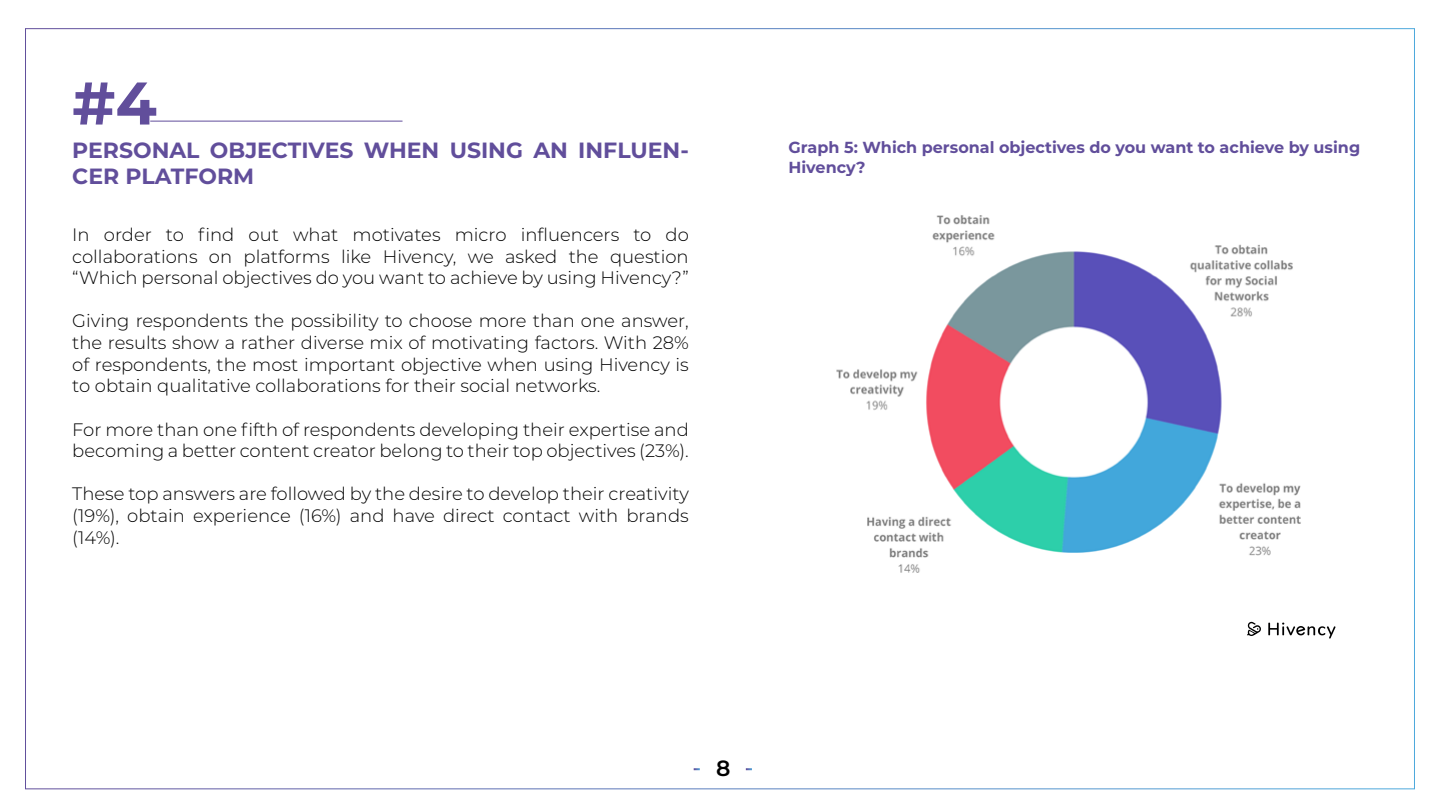
<style>
.page{position:relative;width:1440px;height:811px;background:#fff}
.page>*{position:absolute;margin:0;border:0;box-sizing:border-box;transform-origin:0 0}
.t1{font:700 60px "Montserrat";color:#614e9b}
.t2{font:700 22px/26.4px "Montserrat";color:#614e9b}
.t3{font:600 22px "Montserrat";color:#000}
.t4{font:300 18px/21.6px "Montserrat";color:#000;text-align:justify}
.t5{font:700 16px/19.2px "Montserrat";color:#614e9b}
</style>
<div class="page">
<hr style="left:150px;top:121px;width:253px;height:1px;background:#614e9b">
<img style="left:836px;top:215px;width:465px;height:358px">
<img style="left:1247px;top:621px;width:89px;height:18px">
<h1 class="t1" style="left:72px;top:60px;width:86px">#4</h1>
<p class="t2" style="left:72px;top:136px;width:618px">PERSONAL OBJECTIVES WHEN USING AN INFLUEN-<br>CER PLATFORM</p>
<p class="t4" style="left:72px;top:223px;width:618px">In order to find out what motivates micro influencers to do collaborations on platforms like Hivency, we asked the question “Which personal objectives do you want to achieve by using Hivency?”</p>
<p class="t4" style="left:72px;top:309px;width:618px">Giving respondents the possibility to choose more than one answer, the results show a rather diverse mix of motivating factors. With 28% of respondents, the most important objective when using Hivency is to obtain qualitative collaborations for their social networks.</p>
<p class="t4" style="left:72px;top:417px;width:618px">For more than one fifth of respondents developing their expertise and becoming a better content creator belong to their top objectives (23%).</p>
<p class="t4" style="left:72px;top:482px;width:618px">These top answers are followed by the desire to develop their creativity (19%), obtain experience (16%) and have direct contact with brands (14%).</p>
<p class="t5" style="left:789px;top:137px;width:573px">Graph 5: Which personal objectives do you want to achieve by using<br>Hivency?</p>
<p class="t3" style="left:716px;top:752px;width:16px">8</p>
</div>
